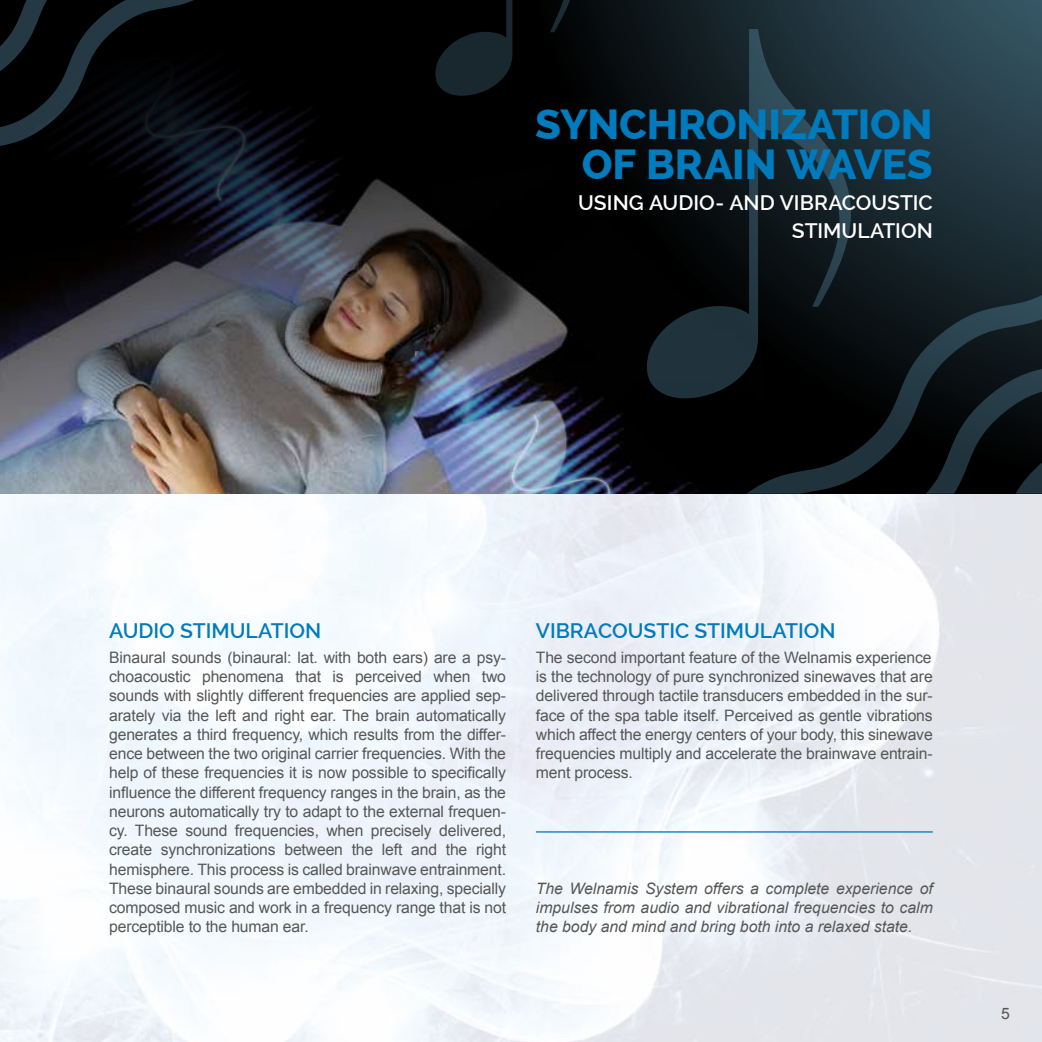
<style>
.page{position:relative;width:1042px;height:1042px;background:#fff}
.page>*{position:absolute;margin:0;border:0;box-sizing:border-box;transform-origin:0 0}
.t1{font:800 42px/40.2px "Raleway";letter-spacing:-.005em;color:#007bbe;text-align:right}
.t2{font:600 21px "Raleway";color:#007bbe}
.t3{font:600 21px/28px "Raleway";color:#fff;text-align:right}
.t4{font:15.75px/19.2px "Arial";letter-spacing:-.01em;color:#575756;text-align:justify}
.t5{font:italic 15.75px/19.2px "Arial";color:#575756;text-align:justify}
</style>
<div class="page">
<img style="left:1px;top:494px;width:1041px;height:548px">
<hr style="left:0;top:109px;width:1px;height:933px;background:#000">
<img style="left:0;top:0;width:500px;height:494px">
<svg style="left:435px;top:0;width:65px;height:96px;background:#0d1519"></svg>
<hr style="left:536px;top:831px;width:397px;height:1px;background:#007bbe">
<svg style="left:0;top:0;width:219px;height:146px;background:#080c0f"></svg>
<svg style="left:500px;top:0;width:542px;height:494px;background:#141e23"></svg>
<h1 class="t1" style="left:535px;top:104px;width:399px">SYNCHRONIZATION<br>OF BRAIN WAVES</h1>
<h2 class="t3" style="left:578px;top:189px;width:356px">USING AUDIO- AND VIBRACOUSTIC<br>STIMULATION</h2>
<h2 class="t2" style="left:109px;top:619px;width:214px">AUDIO STIMULATION</h2>
<p class="t4" style="left:109px;top:648px;width:398px">Binaural sounds (binaural: lat. with both ears) are a psy&shy;choacoustic phenomena that is perceived when two sounds with slightly different frequencies are applied sep&shy;arately via the left and right ear. The brain automatically generates a third frequency, which results from the differ&shy;ence between the two original carrier frequencies. With the help of these frequencies it is now possible to specifically influence the different frequency ranges in the brain, as the neurons automatically try to adapt to the external frequen&shy;cy. These sound frequencies, when precisely delivered, create synchronizations between the left and the right hemisphere. This process is called brainwave entrainment.<br>These binaural sounds are embedded in relaxing, specially composed music and work in a frequency range that is not perceptible to the human ear.</p>
<h2 class="t2" style="left:536px;top:619px;width:301px">VIBRACOUSTIC STIMULATION</h2>
<p class="t4" style="left:536px;top:648px;width:398px">The second important feature of the Welnamis experience is the technology of pure synchronized sinewaves that are delivered through tactile transducers embedded in the sur&shy;face of the spa table itself. Perceived as gentle vibrations which affect the energy centers of your body, this sinewave frequencies multiply and accelerate the brainwave entrain&shy;ment process.</p>
<p class="t5" style="left:536px;top:879px;width:398px">The Welnamis System offers a complete experience of impulses from audio and vibrational frequencies to calm the body and mind and bring both into a relaxed state.</p>
<p class="t4" style="left:1001px;top:1003px;width:10px">5</p>
</div>
